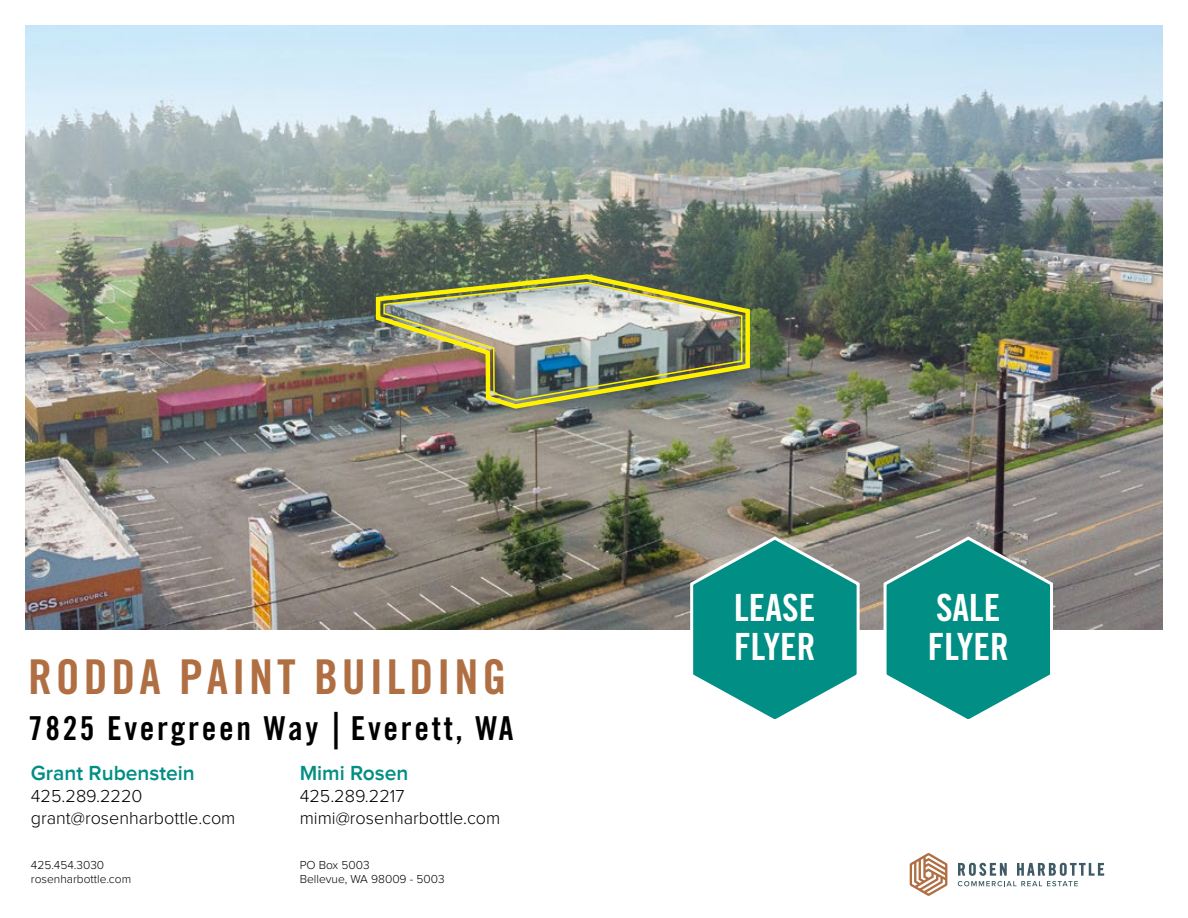
<style>
.page{position:relative;width:1188px;height:918px;background:#fff}
.page>*{position:absolute;margin:0;border:0;box-sizing:border-box;transform-origin:0 0}
.t1{font:48px "Trade Gothic LT Std Bd Cn 20";letter-spacing:.08em;color:#b06f42}
.t2{font:37.5px/39px "Trade Gothic LT Std Bd Cn 20";color:#fff}
.t3{font:33px "Trade Gothic LT Std Bd Cn 20";letter-spacing:.08em;color:#000}
.t4{font:600 21px "Proxima Nova";color:#018e84}
.t5{font:300 18px/22.2px "Proxima Nova";color:#000}
.t6{font:300 12px/14.4px "Proxima Nova";color:#000}
.s1{font-family:"Myriad Pro";font-weight:600;font-size:37.5px}
</style>
<div class="page">
<img style="left:25px;top:25px;width:1138px;height:605px">
<svg style="left:958px;top:863px;width:146px;height:23px"></svg>
<svg style="left:910px;top:853px;width:37px;height:43px"></svg>
<img style="left:373px;top:271px;width:380px;height:359px">
<img style="left:382px;top:281px;width:361px;height:121px">
<svg style="left:689px;top:535px;width:173px;height:184px"></svg>
<svg style="left:882px;top:535px;width:174px;height:184px"></svg>
<h1 class="t1" style="left:28px;top:648px;width:480px">rodda paint building</h1>
<h3 class="t3" style="left:28px;top:708px;width:486px">7825 Evergreen Way <span class="s1">|</span> Everett, WA</h3>
<p class="t4" style="left:31px;top:761px;width:165px">Grant Rubenstein</p>
<p class="t5" style="left:31px;top:785px;width:206px">425.289.2220 grant@rosenharbottle.com</p>
<p class="t6" style="left:31px;top:858px;width:102px">425.454.3030 rosenharbottle.com</p>
<p class="t6" style="left:300px;top:858px;width:146px">PO Box 5003<br>Bellevue, WA 98009 - 5003</p>
<p class="t4" style="left:300px;top:761px;width:110px">Mimi Rosen</p>
<p class="t5" style="left:300px;top:785px;width:202px">425.289.2217 mimi@rosenharbottle.com</p>
<h2 class="t2" style="left:734px;top:588px;width:83px">LEASE<br>FLYER</h2>
<h2 class="t2" style="left:928px;top:588px;width:79px">SALE<br>FLYER</h2>
</div>
